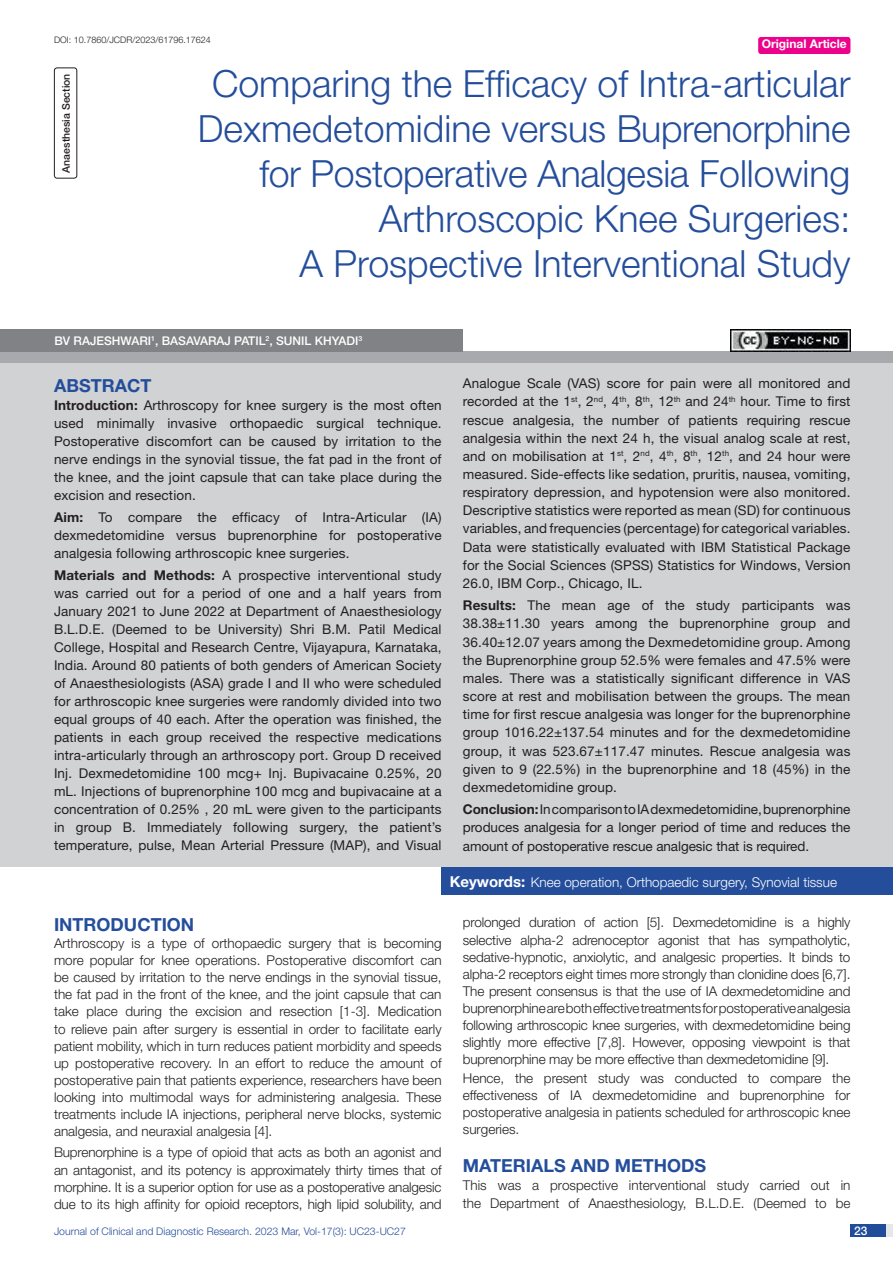
<style>
.page{position:relative;width:893px;height:1263px;background:#fff}
.page>*{position:absolute;margin:0;border:0;box-sizing:border-box;transform-origin:0 0}
.t1{font:300 37.5px/45px "Helvetica Neue";color:#244e9b;text-align:right}
.Heading{font:700 18px "Helvetica Neue";color:#244e9b}
.Abstract_head{font:700 18px "Helvetica Neue";color:#244e9b}
.Abstract_Text{font:13.5px/18.1px "Helvetica Neue";letter-spacing:.01em;color:#231f20;text-align:justify}
.Body_text{font:300 13.5px/17.1px "Helvetica Neue";color:#231f20;text-align:justify}
.Key_words{font:300 13.5px "Helvetica Neue";color:#fff}
.Author{font:500 12px "Helvetica Neue";color:#fff}
.t2{font:700 12px "Helvetica Neue";color:#fff}
.t3{font:300 10.5px "Helvetica Neue";color:#244e9b}
.section{font:500 10.5px "Helvetica Neue";color:#231f20}
.DOI{font:300 9px "Helvetica Neue";color:#231f20}
.s1{font-weight:700}
.s2{font-weight:700;font-size:15px}
</style>
<div class="page">
<div style="left:850px;top:1224px;width:43px;height:13px;background:#e6e7e9"></div>
<div style="left:850px;top:1224px;width:35px;height:13px;background:#214c99"></div>
<div style="left:758px;top:37px;width:92px;height:17px;background:#ed028c;border-radius:3px"></div>
<div style="left:54px;top:68px;width:23px;height:111px;border:1px solid #231f20;border-radius:3px"></div>
<div style="left:0;top:352px;width:893px;height:12px;background:#a8a9ad"></div>
<div style="left:0;top:329px;width:463px;height:23px;background:#808285"></div>
<div style="left:0;top:364px;width:893px;height:503px;background:#d1d2d4"></div>
<div style="left:442px;top:867px;width:451px;height:28px;background:#244e9b"></div>
<img style="left:730px;top:329px;width:120px;height:23px">
<p class="DOI" style="left:54px;top:35px;width:158px">DOI: 10.7860/JCDR/2023/61796.17624</p>
<p class="t2" style="left:762px;top:37px;width:87px">Original Article</p>
<p class="section" style="left:60px;top:173px;width:101px;rotate:-90deg">ANAESTHESIA SECTION</p>
<p class="t1" style="left:198px;top:60px;width:654px">Comparing the Efficacy of Intra-articular Dexmedetomidine versus Buprenorphine for Postoperative Analgesia Following Arthroscopic Knee Surgeries:<br>A Prospective Interventional Study</p>
<p class="Author" style="left:54px;top:334px;width:125px">BV RAJESHWARI<sup>1</sup>, BASAVARA</p>
<p class="Author" style="left:224px;top:334px;width:140px">J PATIL<sup>2</sup>, SUNIL KHYADI<sup>3</sup></p>
<p class="Abstract_head" style="left:54px;top:374px;width:99px">ABSTRACT</p>
<p class="Abstract_Text" style="left:54px;top:396px;width:389px"><span class="s1">Introduction:</span> Arthroscopy for knee surgery is the most often used minimally invasive orthopaedic surgical technique.<br>Postoperative discomfort can be caused by irritation to the nerve endings in the synovial tissue, the fat pad in the front of the knee, and the joint capsule that can take place during the excision and resection.</p>
<p class="Abstract_Text" style="left:54px;top:508px;width:389px"><span class="s1">Aim:</span> To compare the efficacy of Intra-Articular (IA) dexmedetomidine versus buprenorphine for postoperative analgesia following arthroscopic knee surgeries.</p>
<p class="Abstract_Text" style="left:54px;top:566px;width:389px"><span class="s1">Materials and Methods:</span> A prospective interventional study was carried out for a period of one and a half years from January 2021 to June 2022 at Department of Anaesthesiology B.L.D.E. (Deemed to be University) Shri B.M. Patil Medical College, Hospital and Research Centre, Vijayapura, Karnataka, India. Around 80 patients of both genders of American Society of Anaesthesiologists (ASA) grade I and II who were scheduled for arthroscopic knee surgeries were randomly divided into two equal groups of 40 each. After the operation was finished, the patients in each group received the respective medications intra-articularly through an arthroscopy port. Group D received Inj. Dexmedetomidine 100 mcg+ Inj. Bupivacaine 0.25%, 20 mL. Injections of buprenorphine 100 mcg and bupivacaine at a concentration of 0.25% , 20 mL were given to the participants in group B. Immediately following surgery, the patient’s temperature, pulse, Mean Arterial Pressure (MAP), and Visual</p>
<p class="Abstract_Text" style="left:463px;top:374px;width:389px">Analogue Scale (VAS) score for pain were all monitored and recorded at the 1<sup>st</sup>, 2<sup>nd</sup>, 4<sup>th</sup>, 8<sup>th</sup>, 12<sup>th</sup> and 24<sup>th</sup> hour. Time to first rescue analgesia, the number of patients requiring rescue analgesia within the next 24 h, the visual analog scale at rest, and on mobilisation at 1<sup>st</sup>, 2<sup>nd</sup>, 4<sup>th</sup>, 8<sup>th</sup>, 12<sup>th</sup>, and 24 hour were measured. Side-effects like sedation, pruritis, nausea, vomiting, respiratory depression, and hypotension were also monitored.<br>Descriptive statistics were reported as mean (SD) for continuous variables, and frequencies (percentage) for categorical variables.<br>Data were statistically evaluated with IBM Statistical Package for the Social Sciences (SPSS) Statistics for Windows, Version 26.0, IBM Corp., Chicago, IL.</p>
<p class="Abstract_Text" style="left:463px;top:596px;width:389px"><span class="s1">Results:</span> The mean age of the study participants was 38.38±11.30 years among the buprenorphine group and 36.40±12.07 years among the Dexmedetomidine group. Among the Buprenorphine group 52.5% were females and 47.5% were males. There was a statistically significant difference in VAS score at rest and mobilisation between the groups. The mean time for first rescue analgesia was longer for the buprenorphine group 1016.22±137.54 minutes and for the dexmedetomidine group, it was 523.67±117.47 minutes. Rescue analgesia was given to 9 (22.5%) in the buprenorphine and 18 (45%) in the dexmedetomidine group.</p>
<p class="Abstract_Text" style="left:463px;top:800px;width:389px"><span class="s1">Conclusion:</span> In comparison to IA dexmedetomidine, buprenorphine produces analgesia for a longer period of time and reduces the amount of postoperative rescue analgesic that is required.</p>
<p class="Key_words" style="left:450px;top:874px;width:389px"><span class="s2">Keywords:</span> Knee operation, Orthopaedic surgery, Synovial tissue</p>
<p class="Heading" style="left:54px;top:913px;width:142px">INTRODUCTION</p>
<p class="Body_text" style="left:54px;top:934px;width:389px">Arthroscopy is a type of orthopaedic surgery that is becoming more popular for knee operations. Postoperative discomfort can be caused by irritation to the nerve endings in the synovial tissue, the fat pad in the front of the knee, and the joint capsule that can take place during the excision and resection [1-3]. Medication to relieve pain after surgery is essential in order to facilitate early patient mobility, which in turn reduces patient morbidity and speeds up postoperative recovery. In an effort to reduce the amount of postoperative pain that patients experience, researchers have been looking into multimodal ways for administering analgesia. These treatments include IA injections, peripheral nerve blocks, systemic analgesia, and neuraxial analgesia [4].</p>
<p class="Body_text" style="left:54px;top:1144px;width:389px">Buprenorphine is a type of opioid that acts as both an agonist and an antagonist, and its potency is approximately thirty times that of morphine. It is a superior option for use as a postoperative analgesic due to its high affinity for opioid receptors, high lipid solubility, and</p>
<p class="Body_text" style="left:463px;top:914px;width:389px">prolonged duration of action [5]. Dexmedetomidine is a highly selective alpha-2 adrenoceptor agonist that has sympatholytic, sedative-hypnotic, anxiolytic, and analgesic properties. It binds to alpha-2 receptors eight times more strongly than clonidine does [6,7].<br>The present consensus is that the use of IA dexmedetomidine and buprenorphine are both effective treatments for postoperative analgesia following arthroscopic knee surgeries, with dexmedetomidine being slightly more effective [7,8]. However, opposing viewpoint is that buprenorphine may be more effective than dexmedetomidine [9].</p>
<p class="Body_text" style="left:463px;top:1069px;width:389px">Hence, the present study was conducted to compare the effectiveness of IA dexmedetomidine and buprenorphine for postoperative analgesia in patients scheduled for arthroscopic knee surgeries.</p>
<p class="Heading" style="left:463px;top:1154px;width:245px">MATERIALS AND METHODS</p>
<p class="Body_text" style="left:463px;top:1176px;width:389px;line-height:18px">This was a prospective interventional study carried out in the Department of Anaesthesiology, B.L.D.E. (Deemed to be</p>
<p class="t3" style="left:54px;top:1225px;width:353px">Journal of Clinical and Diagnostic Research. 2023 Mar, Vol-17(3): UC23-UC27</p>
<p class="Author" style="left:854px;top:1223px;width:15px">23</p>
</div>
